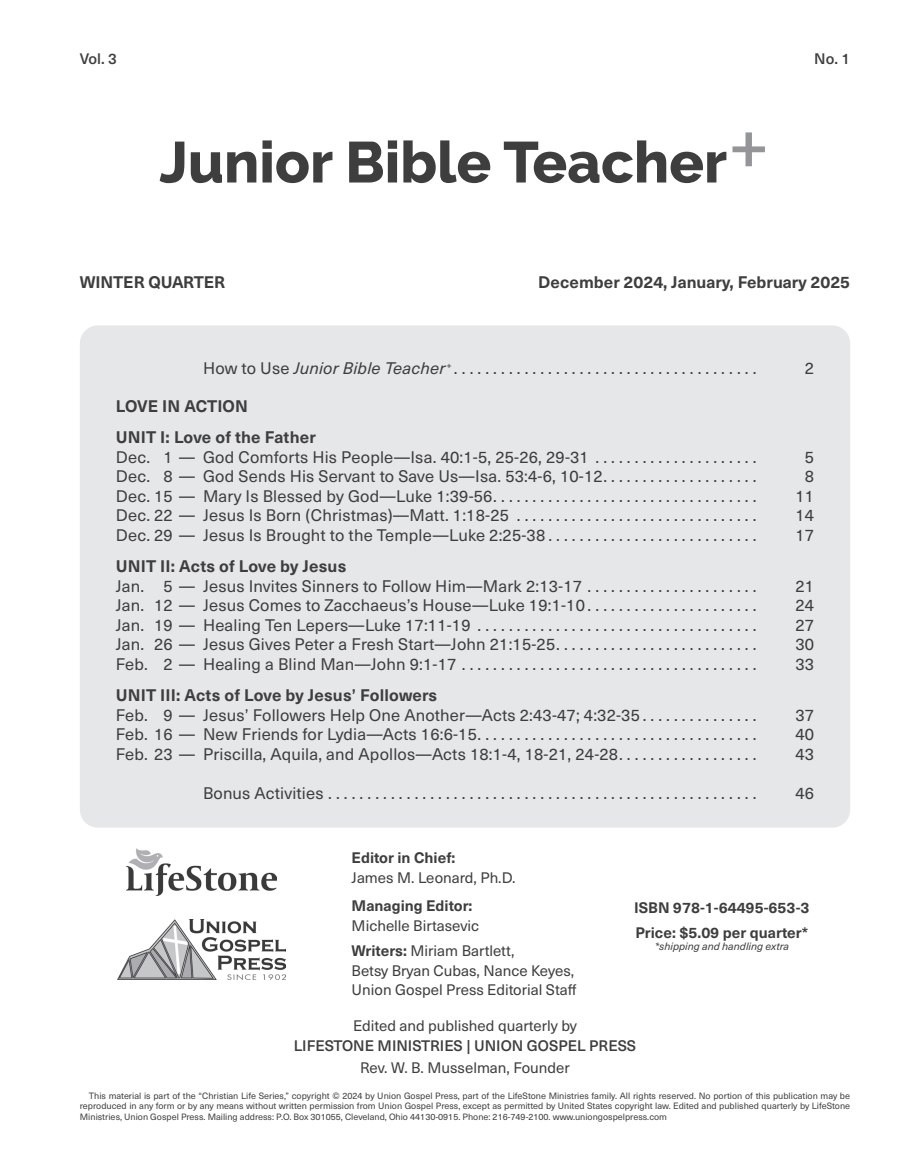
<style>
.page{position:relative;width:905px;height:1174px;background:#fff}
.page>*{position:absolute;margin:0;border:0;box-sizing:border-box;transform-origin:0 0}
.t1{font:103.65px "Raleway";color:#939598}
.t2{font:800 57.6px "Raleway";color:#3e3e3f}
.t3{font:16.5px "Neue Haas Unica W1 G";letter-spacing:.01em;color:#3e3e3f}
.t4{font:700 16.5px "Neue Haas Unica W1 G";letter-spacing:.005em;color:#3e3e3f}
.t5{font:15px/19.5px "Neue Haas Unica W1 G";color:#3e3e3f}
.t6{font:500 15px "Neue Haas Unica W1 G";color:#3e3e3f}
.t7{font:700 15px "Neue Haas Unica W1 G";color:#3e3e3f}
.t8{font:italic 10.5px "Neue Haas Unica W1 G";color:#3e3e3f}
.t9{font:9px/10.5px "Neue Haas Unica W1 G";color:#3e3e3f;text-align:justify}
.s1{font-style:italic}
.s2{font-weight:700}
</style>
<div class="page">
<div style="left:80px;top:325px;width:769px;height:502px;background:#e6e7e9;border-radius:18px"></div>
<img style="left:117px;top:919px;width:168px;height:60px">
<img style="left:126px;top:849px;width:150px;height:46px">
<p class="t6" style="left:80px;top:48px;width:38px">Vol. 3</p>
<p class="t6" style="left:813px;top:48px;width:37px">No. 1</p>
<p class="t2" style="left:159px;top:129px;width:569px">Junior Bible Teacher</p>
<p class="t1" style="left:726px;top:89px;width:45px">+</p>
<p class="t4" style="left:80px;top:269px;width:147px">WINTER QUARTER</p>
<p class="t4" style="left:538px;top:269px;width:313px">December 2024, January, February 2025</p>
<p class="t3" style="left:203px;top:356px;width:547px">How to Use <span class="s1">Junior Bible Teacher</span><sup>+</sup> . . . . . . . . . . . . . . . . . . . . . . . . . . . . . . . . . . . . . .</p>
<p class="t3" style="left:804px;top:356px;width:11px">2</p>
<p class="t4" style="left:116px;top:393px;width:133px">LOVE IN ACTION</p>
<p class="t4" style="left:116px;top:424px;width:201px">UNIT I: Love of the Father</p>
<p class="t3" style="left:116px;top:444px;width:634px">Dec. 1 — God Comforts His People—Isa. 40:1-5, 25-26, 29-31 . . . . . . . . . . . . . . . . . . . .</p>
<p class="t3" style="left:804px;top:444px;width:11px">5</p>
<p class="t3" style="left:116px;top:464px;width:634px">Dec. 8 — God Sends His Servant to Save Us—Isa. 53:4-6, 10-12 . . . . . . . . . . . . . . . . . . .</p>
<p class="t3" style="left:804px;top:464px;width:11px">8</p>
<p class="t3" style="left:116px;top:483px;width:634px">Dec. 15 — Mary Is Blessed by God—Luke 1:39-56 . . . . . . . . . . . . . . . . . . . . . . . . . . . . . . . . .</p>
<p class="t3" style="left:795px;top:483px;width:20px">11</p>
<p class="t3" style="left:116px;top:503px;width:634px">Dec. 22 — Jesus Is Born (Christmas)—Matt. 1:18-25 . . . . . . . . . . . . . . . . . . . . . . . . . . . . . .</p>
<p class="t3" style="left:795px;top:503px;width:20px">14</p>
<p class="t3" style="left:116px;top:522px;width:634px">Dec. 29 — Jesus Is Brought to the Temple—Luke 2:25-38 . . . . . . . . . . . . . . . . . . . . . . . . . .</p>
<p class="t3" style="left:795px;top:522px;width:20px">17</p>
<p class="t4" style="left:116px;top:553px;width:232px">UNIT II: Acts of Love by Jesus</p>
<p class="t3" style="left:116px;top:573px;width:28px">Jan.</p>
<p class="t3" style="left:163px;top:573px;width:586px">5 — Jesus Invites Sinners to Follow Him—Mark 2:13-17 . . . . . . . . . . . . . . . . . . . . .</p>
<p class="t3" style="left:795px;top:573px;width:20px">21</p>
<p class="t3" style="left:116px;top:593px;width:634px">Jan. 12 — Jesus Comes to Zacchaeus’s House—Luke 19:1-10 . . . . . . . . . . . . . . . . . . . . .</p>
<p class="t3" style="left:795px;top:593px;width:20px">24</p>
<p class="t3" style="left:116px;top:612px;width:634px">Jan. 19 — Healing Ten Lepers—Luke 17:11-19 . . . . . . . . . . . . . . . . . . . . . . . . . . . . . . . . . . .</p>
<p class="t3" style="left:795px;top:612px;width:20px">27</p>
<p class="t3" style="left:116px;top:632px;width:634px">Jan. 26 — Jesus Gives Peter a Fresh Start—John 21:15-25 . . . . . . . . . . . . . . . . . . . . . . . . .</p>
<p class="t3" style="left:795px;top:632px;width:20px">30</p>
<p class="t3" style="left:116px;top:651px;width:634px">Feb. 2 — Healing a Blind Man—John 9:1-17 . . . . . . . . . . . . . . . . . . . . . . . . . . . . . . . . . . . . .</p>
<p class="t3" style="left:795px;top:651px;width:20px">33</p>
<p class="t4" style="left:116px;top:682px;width:323px">UNIT III: Acts of Love by Jesus’ Followers</p>
<p class="t3" style="left:116px;top:702px;width:634px">Feb. 9 — Jesus’ Followers Help One Another—Acts 2:43-47; 4:32-35 . . . . . . . . . . . . . .</p>
<p class="t3" style="left:795px;top:702px;width:20px">37</p>
<p class="t3" style="left:116px;top:722px;width:634px">Feb. 16 — New Friends for Lydia—Acts 16:6-15 . . . . . . . . . . . . . . . . . . . . . . . . . . . . . . . . . . .</p>
<p class="t3" style="left:795px;top:722px;width:20px">40</p>
<p class="t3" style="left:116px;top:741px;width:634px">Feb. 23 — Priscilla, Aquila, and Apollos—Acts 18:1-4, 18-21, 24-28 . . . . . . . . . . . . . . . . .</p>
<p class="t3" style="left:795px;top:741px;width:20px">43</p>
<p class="t3" style="left:203px;top:780px;width:547px">Bonus Activities . . . . . . . . . . . . . . . . . . . . . . . . . . . . . . . . . . . . . . . . . . . . . . . . . . . . . .</p>
<p class="t3" style="left:795px;top:780px;width:20px">46</p>
<p class="t5" style="left:351px;top:847px;width:163px"><span class="s2">Editor in Chief:<br></span>James M. Leonard, Ph.D.</p>
<p class="t5" style="left:351px;top:895px;width:129px"><span class="s2">Managing Editor:<br></span>Michelle Birtasevic</p>
<p class="t5" style="left:351px;top:940px;width:226px"><span class="s2">Writers:</span> Miriam Bartlett,<br>Betsy Bryan Cubas, Nance Keyes,<br>Union Gospel Press Editorial Staff</p>
<p class="t7" style="left:633px;top:895px;width:177px">ISBN 978-1-64495-653-3</p>
<p class="t7" style="left:635px;top:921px;width:174px">Price: $5.09 per quarter*</p>
<p class="t8" style="left:654px;top:938px;width:136px">*shipping and handling extra</p>
<p class="t5" style="left:353px;top:1015px;width:225px">Edited and published quarterly by</p>
<p class="t6" style="left:293px;top:1034px;width:344px">LIFESTONE MINISTRIES | UNION GOSPEL PRESS</p>
<p class="t5" style="left:360px;top:1057px;width:211px">Rev. W. B. Musselman, Founder</p>
<p class="t9" style="left:80px;top:1089px;width:771px;text-indent:9px">This material is part of the “Christian Life Series,” copyright © 2024 by Union Gospel Press, part of the LifeStone Ministries family. All rights reserved. No portion of this publication may be reproduced in any form or by any means without written permission from Union Gospel Press, except as permitted by United States copyright law. Edited and published quarterly by LifeStone Ministries, Union Gospel Press. Mailing address: P.O. Box 301055, Cleveland, Ohio 44130-0915. Phone: 216-749-2100. www.uniongospelpress.com</p>
</div>
